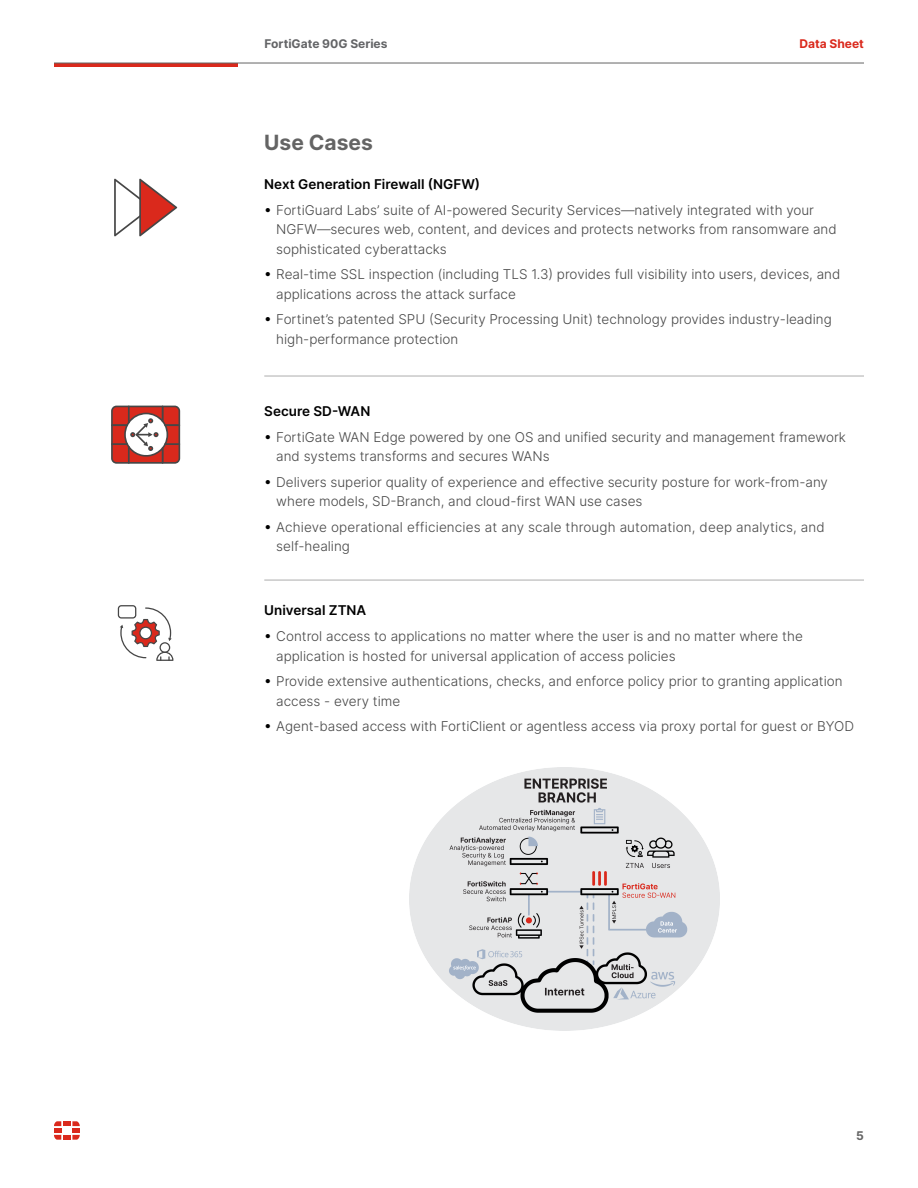
<style>
.page{position:relative;width:918px;height:1188px;background:#fff}
.page>*{position:absolute;margin:0;border:0;box-sizing:border-box;transform-origin:0 0}
.t1{font:700 21px "Inter";color:#646464}
.t2{font:300 13.5px/19.5px "Inter";color:#464646}
.H2_Rule_Above{font:600 13.5px "Inter";color:#000}
.t3{font:700 12px "Inter";color:#636466}
.Document_Type{font:700 12px "Inter";color:#da291c}
.t4{font:700 12px "Inter";color:#646464}
.s1{font-weight:400;color:#000}
</style>
<div class="page">
<hr style="left:264px;top:375px;width:600px;height:2px;background:#c8c8c8">
<hr style="left:264px;top:579px;width:600px;height:2px;background:#c8c8c8">
<img style="left:409px;top:768px;width:310px;height:262px">
<svg style="left:114px;top:179px;width:63px;height:57px"></svg>
<svg style="left:118px;top:605px;width:55px;height:56px"></svg>
<svg style="left:111px;top:406px;width:69px;height:58px"></svg>
<hr style="left:54px;top:63px;width:183px;height:4px;background:#da291c">
<hr style="left:54px;top:63px;width:810px;height:1px;background:#646464">
<svg style="left:54px;top:1121px;width:26px;height:19px"></svg>
<p class="t3" style="left:265px;top:35px;width:124px">FortiGate 90G Series</p>
<p class="Document_Type" style="left:800px;top:35px;width:66px">Data Sheet</p>
<h1 class="t1" style="left:264px;top:127px;width:110px">Use Cases</h1>
<h2 class="H2_Rule_Above" style="left:264px;top:174px;width:217px">Next Generation Firewall (NGFW)</h2>
<p class="t2" style="left:276px;top:200px;width:562px;text-indent:-12px"><span class="s1">•</span> FortiGuard Labs’ suite of AI-powered Security Services—natively integrated with your<br>NGFW—secures web, content, and devices and protects networks from ransomware and sophisticated cyberattacks</p>
<p class="t2" style="left:276px;top:264px;width:566px;text-indent:-12px"><span class="s1">•</span> Real-time SSL inspection (including TLS 1.3) provides full visibility into users, devices, and applications across the attack surface</p>
<p class="t2" style="left:276px;top:309px;width:557px;text-indent:-12px"><span class="s1">•</span> Fortinet’s patented SPU (Security Processing Unit) technology provides industry-leading high-performance protection</p>
<h2 class="H2_Rule_Above" style="left:264px;top:401px;width:108px">Secure SD-WAN</h2>
<p class="t2" style="left:276px;top:427px;width:571px;text-indent:-12px"><span class="s1">•</span> FortiGate WAN Edge powered by one OS and unified security and management framework and systems transforms and secures WANs</p>
<p class="t2" style="left:276px;top:472px;width:553px;text-indent:-12px"><span class="s1">•</span> Delivers superior quality of experience and effective security posture for work-from-any where models, SD-Branch, and cloud-first WAN use cases</p>
<p class="t2" style="left:276px;top:517px;width:550px;text-indent:-12px"><span class="s1">•</span> Achieve operational efficiencies at any scale through automation, deep analytics, and self-healing</p>
<p class="H2_Rule_Above" style="left:264px;top:600px;width:104px">Universal ZTNA</p>
<p class="t2" style="left:276px;top:627px;width:528px;text-indent:-12px"><span class="s1">•</span> Control access to applications no matter where the user is and no matter where the application is hosted for universal application of access policies</p>
<p class="t2" style="left:276px;top:672px;width:568px;text-indent:-12px"><span class="s1">•</span> Provide extensive authentications, checks, and enforce policy prior to granting application access - every time</p>
<p class="t2" style="left:264px;top:717px;width:591px"><span class="s1">•</span> Agent-based access with FortiClient or agentless access via proxy portal for guest or BYOD</p>
<p class="t4" style="left:856px;top:1127px;width:9px">5</p>
</div>
